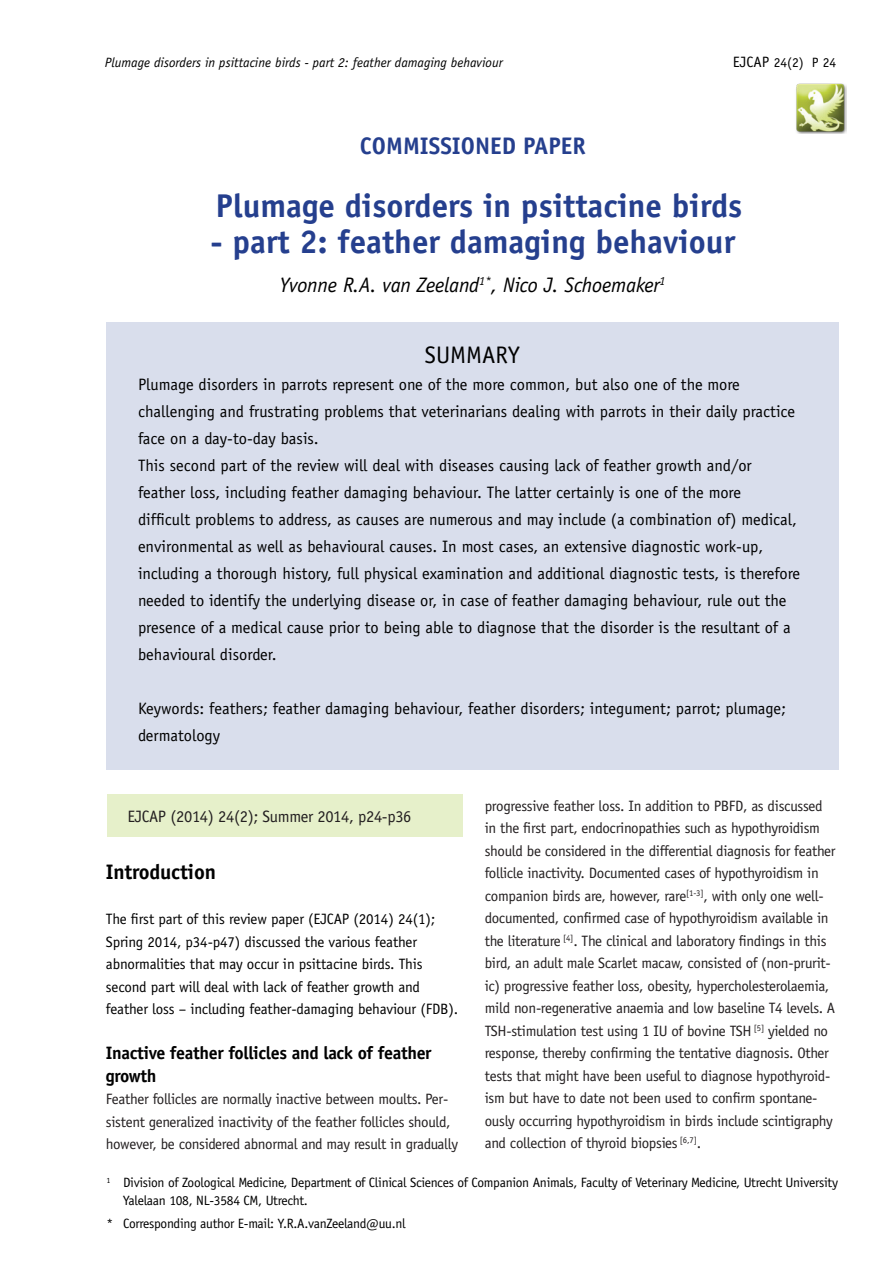
<style>
.page{position:relative;width:893px;height:1263px;background:#fff}
.page>*{position:absolute;margin:0;border:0;box-sizing:border-box;transform-origin:0 0}
.t1{font:700 33px "Officina Sans";color:#253f8e}
.t2{font:700 24px "Officina Sans";color:#253f8e}
.t3{font:24px "Officina Sans";color:#000}
.t4{font:italic 21px "Officina Sans";letter-spacing:-.01em;color:#000}
.t5{font:700 21px "Officina Sans";letter-spacing:-.01em;color:#000}
.t6{font:700 18px/22.5px "Officina Sans";letter-spacing:-.02em;color:#000}
.t7{font:16.5px/27px "Officina Sans";color:#000}
.t8{font:16.5px "Officina Sans";letter-spacing:-.02em;color:#231f20}
.t9{font:15px/22.5px "Officina Sans";letter-spacing:-.02em;color:#231f20}
.t10{font:15px/22.5px "Officina Sans";letter-spacing:-.01em;color:#000}
.t11{font:13.5px/18px "Officina Sans";letter-spacing:-.02em;color:#000}
.t12{font:italic 13.5px "Officina Sans";color:#000}
.s1{font-size:15px}
</style>
<div class="page">
<div style="left:107px;top:322px;width:732px;height:448px;background:#d9deec"></div>
<img style="left:796px;top:83px;width:51px;height:51px">
<div style="left:107px;top:794px;width:356px;height:43px;background:#e6f0ca"></div>
<p class="t12" style="left:105px;top:54px;width:399px">Plumage disorders in psittacine birds - part 2: feather damaging behaviour</p>
<p class="t11" style="left:733px;top:53px;width:105px"><span class="s1">EJCAP</span> 24(2) P 24</p>
<h2 class="t2" style="left:360px;top:130px;width:227px">COMMISSIONED PAPER</h2>
<h1 class="t1" style="left:216px;top:185px;width:528px">Plumage disorders in psittacine birds</h1>
<h1 class="t1" style="left:210px;top:221px;width:526px">- part 2: feather damaging behaviour</h1>
<h3 class="t4" style="left:280px;top:272px;width:387px">Yvonne R.A. van Zeeland<sup>1*</sup>, Nico J. Schoemaker<sup>1</sup></h3>
<h2 class="t3" style="left:425px;top:341px;width:96px">SUMMARY</h2>
<p class="t7" style="left:138px;top:371px;width:664px">Plumage disorders in parrots represent one of the more common, but also one of the more challenging and frustrating problems that veterinarians dealing with parrots in their daily practice face on a day-to-day basis.<br>This second part of the review will deal with diseases causing lack of feather growth and/or feather loss, including feather damaging behaviour. The latter certainly is one of the more<br>difficult problems to address, as causes are numerous and may include (a combination of) medical, environmental as well as behavioural causes. In most cases, an extensive diagnostic work-up, including a thorough history, full physical examination and additional diagnostic tests, is therefore needed to identify the underlying disease or, in case of feather damaging behaviour, rule out the presence of a medical cause prior to being able to diagnose that the disorder is the resultant of a behavioural disorder.</p>
<p class="t7" style="left:138px;top:695px;width:650px">Keywords: feathers; feather damaging behaviour, feather disorders; integument; parrot; plumage; dermatology</p>
<p class="t8" style="left:127px;top:806px;width:286px">EJCAP (2014) 24(2); Summer 2014, p24-p36</p>
<h3 class="t5" style="left:106px;top:859px;width:112px">Introduction</h3>
<p class="t10" style="left:106px;top:908px;width:354px">The first part of this review paper (EJCAP (2014) 24(1); Spring 2014, p34-p47) discussed the various feather abnormalities that may occur in psittacine birds. This second part will deal with lack of feather growth and feather loss – including feather-damaging behaviour (FDB).</p>
<p class="t6" style="left:106px;top:1041px;width:327px">Inactive feather follicles and lack of feather growth</p>
<p class="t9" style="left:106px;top:1088px;width:354px">Feather follicles are normally inactive between moults. Per&shy;sistent generalized inactivity of the feather follicles should, however, be considered abnormal and may result in gradually</p>
<p class="t9" style="left:485px;top:794px;width:352px">progressive feather loss. In addition to PBFD, as discussed in the first part, endocrinopathies such as hypothyroidism should be considered in the differential diagnosis for feather follicle inactivity. Documented cases of hypothyroidism in companion birds are, however, rare<sup>[1-3]</sup>, with only one well&shy;documented, confirmed case of hypothyroidism available in the literature <sup>[4]</sup>. The clinical and laboratory findings in this bird, an adult male Scarlet macaw, consisted of (non-prurit&shy;ic) progressive feather loss, obesity, hypercholesterolaemia, mild non-regenerative anaemia and low baseline T4 levels. A TSH-stimulation test using 1 IU of bovine TSH <sup>[5]</sup> yielded no response, thereby confirming the tentative diagnosis. Other tests that might have been useful to diagnose hypothyroid&shy;ism but have to date not been used to confirm spontane&shy;ously occurring hypothyroidism in birds include scintigraphy and collection of thyroid biopsies <sup>[6,7]</sup>.</p>
<p class="t11" style="left:123px;top:1173px;width:716px;text-indent:-16px"><sup>1</sup> Division of Zoological Medicine, Department of Clinical Sciences of Companion Animals, Faculty of Veterinary Medicine, Utrecht University<br>Yalelaan 108, NL-3584 CM, Utrecht.</p>
<p class="t11" style="left:107px;top:1214px;width:301px">* Corresponding author E-mail: Y.R.A.vanZeeland@uu.nl</p>
</div>
